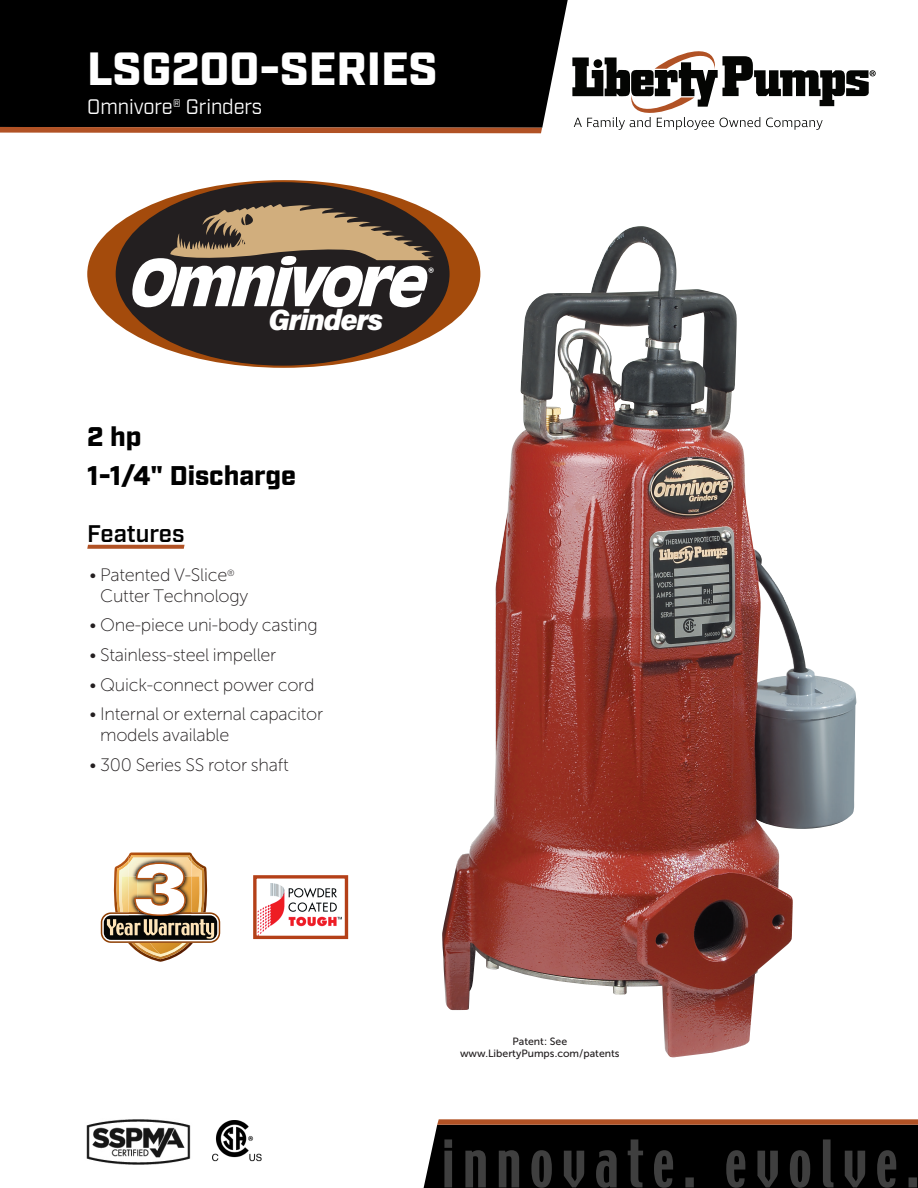
<style>
.page{position:relative;width:918px;height:1188px;background:#fff}
.page>*{position:absolute;margin:0;border:0;box-sizing:border-box;transform-origin:0 0}
.t1{font:900 46.5px "Industry";color:#fff}
.t2{font:italic 900 29.25px "Acumin Pro";letter-spacing:-.045em;color:#fff}
.Header_-_HP__Dischar{font:900 27px "Industry";color:#000}
.Body_Headers{font:600 24px "Industry";letter-spacing:-.005em;color:#000}
.Subheader{font:21px "Industry";letter-spacing:-.005em;color:#fff;scale:.96 1}
.t3{font:18px/21px "Museo Sans 100";letter-spacing:-.015em;color:#231f20}
.t4{font:600 14.85px "Acumin Pro";color:#fff}
.Patent{font:10.5px "Museo Sans 500";color:#231f20}
</style>
<div class="page">
<img style="left:257px;top:884px;width:84px;height:51px">
<div style="left:253px;top:875px;width:95px;height:64px;border:3px solid #b44018"></div>
<img style="left:442px;top:237px;width:351px;height:820px">
<svg style="left:101px;top:912px;width:119px;height:31px"></svg>
<svg style="left:102px;top:914px;width:117px;height:27px"></svg>
<svg style="left:104px;top:915px;width:113px;height:25px"></svg>
<img style="left:107px;top:853px;width:107px;height:109px">
<div style="left:0;top:0;width:568px;height:128px;background:#000"></div>
<svg style="left:0;top:127px;width:542px;height:6px;background:#b0582e"></svg>
<svg style="left:572px;top:51px;width:304px;height:79px"></svg>
<svg style="left:424px;top:1119px;width:494px;height:69px;background:#201815"></svg>
<img style="left:212px;top:1121px;width:50px;height:41px">
<img style="left:86px;top:1119px;width:105px;height:46px">
<svg style="left:87px;top:545px;width:98px;height:4px"></svg>
<svg style="left:87px;top:180px;width:393px;height:188px;background:#954812"></svg>
<div style="left:118px;top:184px;width:330px;height:180px;background:#231f20;border-radius:50%"></div>
<svg style="left:130px;top:204px;width:304px;height:103px"></svg>
<p class="t1" style="left:87px;top:41px;width:352px">LSG200-SERIES</p>
<p class="Subheader" style="left:87px;top:95px;width:184px">Omnivore® Grinders</p>
<p class="t2" style="left:269px;top:299px;width:116px">Grinders</p>
<p class="Header_-_HP__Dischar" style="left:87px;top:420px;width:56px">2 hp</p>
<p class="Header_-_HP__Dischar" style="left:87px;top:459px;width:210px">1-1/4" Discharge</p>
<p class="Body_Headers" style="left:87px;top:519px;width:99px">Features</p>
<p class="t3" style="left:100px;top:564px;width:150px;text-indent:-11px">• Patented V-Slice<sup>®<br></sup>Cutter Technology</p>
<p class="t3" style="left:89px;top:615px;width:230px">• One-piece uni-body casting</p>
<p class="t3" style="left:89px;top:645px;width:189px">• Stainless-steel impeller</p>
<p class="t3" style="left:89px;top:674px;width:227px">• Quick-connect power cord</p>
<p class="t3" style="left:100px;top:704px;width:225px;text-indent:-11px">• Internal or external capacitor models available</p>
<p class="t3" style="left:89px;top:754px;width:201px">• 300 Series SS rotor shaft</p>
<p class="t4" style="left:429px;top:263px;width:7px">®</p>
<p class="Patent" style="left:512px;top:1035px;width:56px">Patent: See</p>
<p class="Patent" style="left:460px;top:1048px;width:161px">www.LibertyPumps.com/patents</p>
</div>
